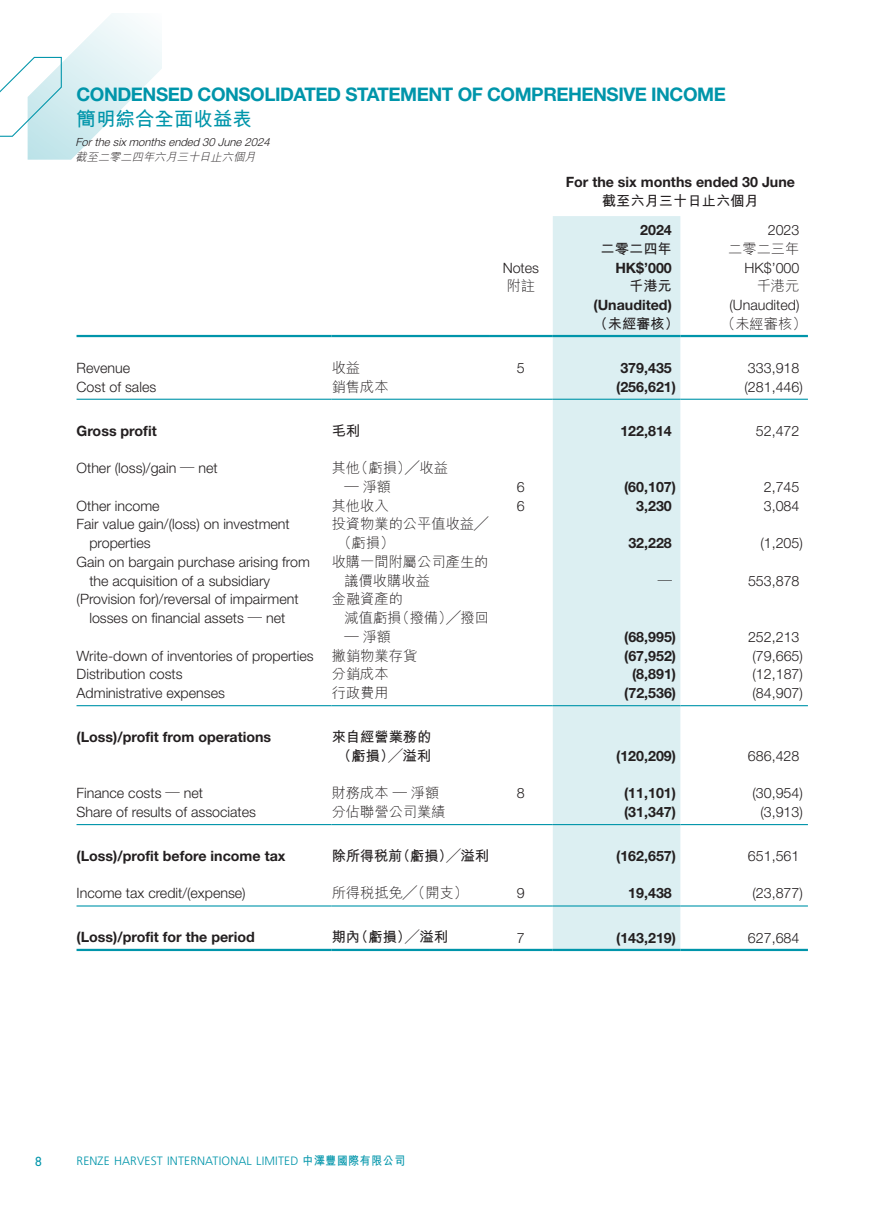
<style>
.page{position:relative;width:893px;height:1212px;background:#fff}
.page>*{position:absolute;margin:0;border:0;box-sizing:border-box;transform-origin:0 0}
.t1{font:700 19.5px "M Hei HK";color:#0095aa}
.t2{font:700 18.75px "Helvetica Neue LT Pro";letter-spacing:-.025em;color:#0095aa}
.t3{font:300 14.25px/18.8px "Helvetica Neue LT Pro";color:#231f20}
.t4{font:700 14.25px "Helvetica Neue LT Pro";color:#231f20}
.t5{font:300 14.25px/18.8px "M Hei HK";color:#231f20}
.t6{font:700 14.25px/18.8px "M Hei HK";color:#231f20;text-align:center}
.t7{font:13.5px "DIN Next LT Pro";color:#0095aa}
.t8{font:300 12px "Frutiger LT Pro";letter-spacing:.01em;color:#0095aa}
.t9{font:italic 300 11.25px "Helvetica Neue LT Pro";color:#231f20}
.t10{font:italic 300 11.25px "M Hei HK";color:#231f20}
.s1{font-family:"M Hei HK"}
.s2{font-family:"M Hei HK";font-weight:700}
</style>
<div class="page">
<svg style="left:28px;top:13px;width:134px;height:147px"></svg>
<svg style="left:0;top:56px;width:62px;height:81px"></svg>
<div style="left:553px;top:216px;width:127px;height:733px;background:#dceff2"></div>
<hr style="left:77px;top:335px;width:255px;height:2px;background:#0095aa">
<hr style="left:332px;top:335px;width:157px;height:2px;background:#0095aa">
<hr style="left:489px;top:335px;width:64px;height:2px;background:#0095aa">
<hr style="left:553px;top:335px;width:127px;height:2px;background:#0095aa">
<hr style="left:680px;top:335px;width:128px;height:2px;background:#0095aa">
<hr style="left:77px;top:399px;width:255px;height:1px;background:#0095aa">
<hr style="left:332px;top:399px;width:157px;height:1px;background:#0095aa">
<hr style="left:489px;top:399px;width:64px;height:1px;background:#0095aa">
<hr style="left:553px;top:399px;width:127px;height:1px;background:#0095aa">
<hr style="left:680px;top:399px;width:128px;height:1px;background:#0095aa">
<hr style="left:77px;top:705px;width:255px;height:1px;background:#0095aa">
<hr style="left:332px;top:705px;width:157px;height:1px;background:#0095aa">
<hr style="left:489px;top:705px;width:64px;height:1px;background:#0095aa">
<hr style="left:553px;top:705px;width:127px;height:1px;background:#0095aa">
<hr style="left:680px;top:705px;width:128px;height:1px;background:#0095aa">
<hr style="left:77px;top:824px;width:255px;height:1px;background:#0095aa">
<hr style="left:332px;top:824px;width:157px;height:1px;background:#0095aa">
<hr style="left:489px;top:824px;width:64px;height:1px;background:#0095aa">
<hr style="left:553px;top:824px;width:127px;height:1px;background:#0095aa">
<hr style="left:680px;top:824px;width:128px;height:1px;background:#0095aa">
<hr style="left:77px;top:905px;width:255px;height:1px;background:#0095aa">
<hr style="left:332px;top:905px;width:157px;height:1px;background:#0095aa">
<hr style="left:489px;top:905px;width:64px;height:1px;background:#0095aa">
<hr style="left:553px;top:905px;width:127px;height:1px;background:#0095aa">
<hr style="left:680px;top:905px;width:128px;height:1px;background:#0095aa">
<hr style="left:77px;top:949px;width:255px;height:2px;background:#0095aa">
<hr style="left:332px;top:949px;width:157px;height:2px;background:#0095aa">
<hr style="left:489px;top:949px;width:64px;height:2px;background:#0095aa">
<hr style="left:553px;top:949px;width:127px;height:2px;background:#0095aa">
<hr style="left:680px;top:949px;width:128px;height:2px;background:#0095aa">
<h2 class="t2" style="left:77px;top:83px;width:651px">CONDENSED CONSOLIDATED STATEMENT OF COMPREHENSIVE INCOME</h2>
<h1 class="t1" style="left:77px;top:104px;width:177px">簡明綜合全面收益表</h1>
<p class="t9" style="left:76px;top:135px;width:199px">Forthe sixmonthsended 30 June 2024</p>
<p class="t10" style="left:76px;top:149px;width:185px">截至二零二四年六月三十日止六個月</p>
<p class="t4" style="left:566px;top:173px;width:231px">For the six months ended 30 June</p>
<p class="t6" style="left:602px;top:190px;width:158px">截至六月三十日止六個月</p>
<p class="t4" style="left:640px;top:221px;width:33px">2024</p>
<p class="t3" style="left:768px;top:220px;width:33px">2023</p>
<p class="t6" style="left:601px;top:238px;width:73px">二零二四年</p>
<p class="t5" style="left:728px;top:239px;width:73px">二零二三年</p>
<p class="t3" style="left:503px;top:258px;width:38px">Notes</p>
<p class="t4" style="left:615px;top:259px;width:58px">HK$’000</p>
<p class="t3" style="left:744px;top:258px;width:56px">HK$’000</p>
<p class="t5" style="left:507px;top:276px;width:30px">附註</p>
<p class="t6" style="left:629px;top:276px;width:44px">千港元</p>
<p class="t5" style="left:757px;top:276px;width:44px">千港元</p>
<p class="t4" style="left:593px;top:296px;width:80px">(Unaudited)</p>
<p class="t3" style="left:729px;top:295px;width:71px">(Unaudited)</p>
<p class="t6" style="left:593px;top:313px;width:87px">（未經審核）</p>
<p class="t5" style="left:721px;top:314px;width:87px">（未經審核）</p>
<p class="t3" style="left:77px;top:358px;width:55px">Revenue</p>
<p class="t5" style="left:332px;top:358px;width:30px">收益</p>
<p class="t3" style="left:517px;top:358px;width:9px">5</p>
<p class="t4" style="left:620px;top:359px;width:53px">379,435</p>
<p class="t3" style="left:748px;top:358px;width:53px">333,918</p>
<p class="t3" style="left:77px;top:377px;width:81px">Cost of sales</p>
<p class="t5" style="left:332px;top:377px;width:58px">銷售成本</p>
<p class="t4" style="left:616px;top:378px;width:61px">(256,621)</p>
<p class="t3" style="left:744px;top:377px;width:60px">(281,446)</p>
<p class="t4" style="left:77px;top:422px;width:82px">Gross profit</p>
<p class="t6" style="left:332px;top:420px;width:30px">毛利</p>
<p class="t4" style="left:620px;top:422px;width:53px">122,814</p>
<p class="t3" style="left:756px;top:421px;width:45px">52,472</p>
<p class="t3" style="left:77px;top:458px;width:143px">Other (loss)/gain <span class="s1">—</span> net</p>
<p class="t5" style="left:332px;top:458px;width:118px">其他（虧損）╱收益</p>
<p class="t5" style="left:344px;top:477px;width:48px">— 淨額</p>
<p class="t3" style="left:517px;top:477px;width:9px">6</p>
<p class="t4" style="left:624px;top:478px;width:54px">(60,107)</p>
<p class="t3" style="left:764px;top:477px;width:37px">2,745</p>
<p class="t3" style="left:77px;top:496px;width:85px">Other income</p>
<p class="t5" style="left:332px;top:495px;width:59px">其他收入</p>
<p class="t3" style="left:517px;top:496px;width:9px">6</p>
<p class="t4" style="left:636px;top:497px;width:37px">3,230</p>
<p class="t3" style="left:764px;top:496px;width:37px">3,084</p>
<p class="t3" style="left:89px;top:514px;width:202px;text-indent:-13px">Fair value gain/(loss) on investment properties</p>
<p class="t5" style="left:337px;top:514px;width:153px;text-indent:-6px">投資物業的公平值收益╱（虧損）</p>
<p class="t4" style="left:628px;top:534px;width:45px">32,228</p>
<p class="t3" style="left:760px;top:533px;width:44px">(1,205)</p>
<p class="t3" style="left:89px;top:552px;width:222px;text-indent:-13px">Gain on bargain purchase arising from the acquisition of a subsidiary</p>
<p class="t5" style="left:344px;top:552px;width:145px;text-indent:-13px">收購一間附屬公司產生的議價收購收益</p>
<p class="t6" style="left:658px;top:570px;width:16px">—</p>
<p class="t3" style="left:748px;top:571px;width:53px">553,878</p>
<p class="t3" style="left:77px;top:589px;width:223px;text-align:center">(Provision for)/reversal of impairment losses on financial assets <span class="s1">—</span> net</p>
<p class="t5" style="left:344px;top:589px;width:146px;text-indent:-13px">金融資產的<br>減值虧損（撥備）╱撥回</p>
<p class="t5" style="left:344px;top:627px;width:48px">— 淨額</p>
<p class="t4" style="left:624px;top:628px;width:54px">(68,995)</p>
<p class="t3" style="left:748px;top:627px;width:53px">252,213</p>
<p class="t3" style="left:77px;top:646px;width:239px">Write-down of inventories of properties</p>
<p class="t5" style="left:332px;top:645px;width:87px">撇銷物業存貨</p>
<p class="t4" style="left:624px;top:647px;width:54px">(67,952)</p>
<p class="t3" style="left:752px;top:646px;width:52px">(79,665)</p>
<p class="t3" style="left:77px;top:664px;width:108px">Distribution costs</p>
<p class="t5" style="left:332px;top:664px;width:59px">分銷成本</p>
<p class="t4" style="left:632px;top:665px;width:46px">(8,891)</p>
<p class="t3" style="left:752px;top:664px;width:52px">(12,187)</p>
<p class="t3" style="left:77px;top:683px;width:150px">Administrative expenses</p>
<p class="t5" style="left:332px;top:683px;width:58px">行政費用</p>
<p class="t4" style="left:624px;top:684px;width:54px">(72,536)</p>
<p class="t3" style="left:752px;top:683px;width:52px">(84,907)</p>
<p class="t4" style="left:77px;top:728px;width:196px">(Loss)/profit from operations</p>
<p class="t6" style="left:332px;top:726px;width:101px">來自經營業務的（虧損）╱溢利</p>
<p class="t4" style="left:616px;top:747px;width:61px">(120,209)</p>
<p class="t3" style="left:748px;top:746px;width:53px">686,428</p>
<p class="t3" style="left:77px;top:783px;width:128px">Finance costs <span class="s1">—</span> net</p>
<p class="t5" style="left:332px;top:783px;width:109px">財務成本 — 淨額</p>
<p class="t3" style="left:517px;top:783px;width:9px">8</p>
<p class="t4" style="left:624px;top:784px;width:54px">(11,101)</p>
<p class="t3" style="left:752px;top:783px;width:52px">(30,954)</p>
<p class="t3" style="left:77px;top:802px;width:181px">Share of results of associates</p>
<p class="t5" style="left:332px;top:802px;width:115px">分佔聯營公司業績</p>
<p class="t4" style="left:624px;top:803px;width:54px">(31,347)</p>
<p class="t3" style="left:760px;top:802px;width:44px">(3,913)</p>
<p class="t4" style="left:77px;top:847px;width:210px">(Loss)/profit before income tax</p>
<p class="t6" style="left:332px;top:845px;width:159px">除所得稅前（虧損）╱溢利</p>
<p class="t4" style="left:616px;top:847px;width:61px">(162,657)</p>
<p class="t3" style="left:748px;top:846px;width:53px">651,561</p>
<p class="t3" style="left:77px;top:883px;width:171px">Income tax credit/(expense)</p>
<p class="t5" style="left:332px;top:883px;width:138px">所得稅抵免╱（開支）</p>
<p class="t3" style="left:517px;top:883px;width:9px">9</p>
<p class="t4" style="left:628px;top:884px;width:45px">19,438</p>
<p class="t3" style="left:752px;top:883px;width:52px">(23,877)</p>
<p class="t4" style="left:77px;top:928px;width:180px">(Loss)/profit for the period</p>
<p class="t6" style="left:332px;top:927px;width:118px">期內（虧損）╱溢利</p>
<p class="t3" style="left:517px;top:928px;width:9px">7</p>
<p class="t4" style="left:616px;top:929px;width:61px">(143,219)</p>
<p class="t3" style="left:748px;top:928px;width:53px">627,684</p>
<p class="t7" style="left:35px;top:1153px;width:9px">8</p>
<p class="t8" style="left:77px;top:1154px;width:330px">RENZE HARVEST INTERNATIONAL LIMITED <span class="s2">中澤豐國際有限公司</span></p>
</div>
